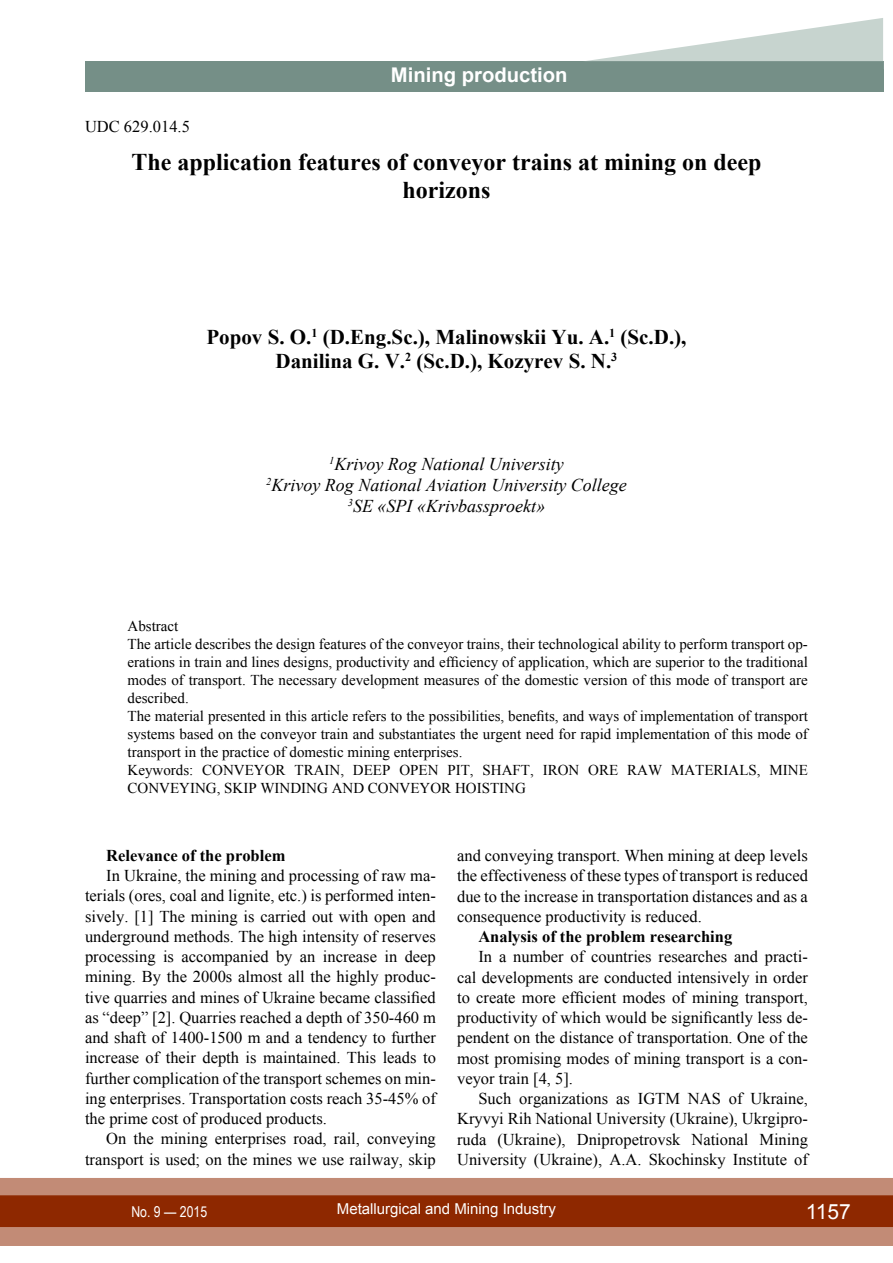
<style>
.page{position:relative;width:893px;height:1263px;background:#fff}
.page>*{position:absolute;margin:0;border:0;box-sizing:border-box;transform-origin:0 0}
.t1{font:700 24px/28.5px "Times New Roman";color:#000;text-align:center}
.t2{font:700 21px/24px "Times New Roman";color:#000;text-align:center}
.t3{font:21px "Arial";color:#fff}
.t4{font:700 20.25px "Arial";color:#fff}
.t5{font:italic 18px/21px "Times New Roman";color:#000;text-align:center}
.t6{font:16.5px/20.2px "Times New Roman";color:#000;text-align:justify}
.t7{font:700 16.5px "Times New Roman";color:#000}
.t8{font:15px/18px "Times New Roman";color:#000}
.t9{font:15px "Arial";color:#fff}
.t10{font:15px "Arial Narrow";color:#fff}
</style>
<div class="page">
<div style="left:0;top:1178px;width:893px;height:68px;background:#c28b76"></div>
<div style="left:0;top:1195px;width:893px;height:32px;background:#8e2800;border:2px solid #8e2800"></div>
<div style="left:85px;top:61px;width:798px;height:31px;background:#758f87"></div>
<svg style="left:586px;top:18px;width:297px;height:44px"></svg>
<p class="t4" style="left:391px;top:61px;width:178px">Mining production</p>
<p class="t6" style="left:85px;top:117px;width:106px">UDC 629.014.5</p>
<h1 class="t1" style="left:131px;top:147px;width:631px">The application features of conveyor trains at mining on deep horizons</h1>
<p class="t2" style="left:206px;top:324px;width:482px">Popov S. O.<sup>1</sup> (D.Eng.Sc.), Malinowskii Yu. A.<sup>1</sup> (Sc.D.),<br>Danilina G. V.<sup>2</sup> (Sc.D.), Kozyrev S. N.<sup>3</sup></p>
<p class="t5" style="left:266px;top:453px;width:362px"><sup>1</sup>Krivoy Rog National University<br><sup>2</sup>Krivoy Rog National Aviation University College<br><sup>3</sup>SE «SPI «Krivbassproekt»</p>
<p class="t8" style="left:128px;top:617px;width:683px">Abstract<br>The article describes the design features of the conveyor trains, their technological ability to perform transport op&shy;erations in train and lines designs, productivity and efficiency of application, which are superior to the traditional modes of transport. The necessary development measures of the domestic version of this mode of transport are described.<br>The material presented in this article refers to the possibilities, benefits, and ways of implementation of transport systems based on the conveyor train and substantiates the urgent need for rapid implementation of this mode of transport in the practice of domestic mining enterprises.<br>Keywords: con</p>
<p class="t8" style="left:234px;top:761px;width:43px">veyor</p>
<p class="t8" style="left:294px;top:761px;width:11px">train</p>
<p class="t8" style="left:340px;top:761px;width:213px">, deep open pit, shaft, iron</p>
<p class="t8" style="left:588px;top:761px;width:52px">ore raw</p>
<p class="t8" style="left:671px;top:761px;width:12px">mat</p>
<p class="t8" style="left:704px;top:761px;width:76px">erials, min</p>
<p class="t8" style="left:799px;top:761px;width:11px">e</p>
<p class="t8" style="left:128px;top:779px;width:12px">con</p>
<p class="t8" style="left:159px;top:779px;width:112px">veying, skip winding</p>
<p class="t8" style="left:332px;top:779px;width:12px">and</p>
<p class="t8" style="left:368px;top:779px;width:12px">con</p>
<p class="t8" style="left:400px;top:779px;width:76px">veyor hoisting</p>
<p class="t7" style="left:106px;top:844px;width:181px">Relevance of the problem</p>
<p class="t6" style="left:85px;top:865px;width:354px;text-indent:21px">In Ukraine, the mining and processing of raw ma&shy;terials (ores, coal and lignite, etc.) is performed inten&shy;sively. [1] The mining is carried out with open and underground methods. The high intensity of reserves processing is accompanied by an increase in deep mining. By the 2000s almost all the highly produc&shy;tive quarries and mines of Ukraine became classified as “deep” [2]. Quarries reached a depth of 350-460 m and shaft of 1400-1500 m and a tendency to further increase of their depth is maintained. This leads to further complication of the transport schemes on min&shy;ing enterprises. Transportation costs reach 35-45% of the prime cost of produced products.</p>
<p class="t6" style="left:85px;top:1128px;width:352px;text-align:right">On the mining enterprises road, rail, conveying transport is used; on the mines we use railway, skip</p>
<p class="t6" style="left:457px;top:845px;width:352px">and conveying transport. When mining at deep levels the effectiveness of these types of transport is reduced due to the increase in transportation distances and as a consequence productivity is reduced.</p>
<p class="t7" style="left:478px;top:925px;width:255px">Analysis of the problem researching</p>
<p class="t6" style="left:457px;top:946px;width:352px;text-indent:21px">In a number of countries researches and practi&shy;cal developments are conducted intensively in order to create more efficient modes of mining transport, productivity of which would be significantly less de&shy;pendent on the distance of transportation. One of the most promising modes of mining transport is a con&shy;veyor train [4, 5].</p>
<p class="t6" style="left:457px;top:1088px;width:354px;text-indent:21px">Such organizations as IGTM NAS of Ukraine, Kryvyi Rih National University (Ukraine), Ukrgipro&shy;ruda (Ukraine), Dnipropetrovsk National Mining University (Ukraine), A.A. Skochinsky Institute of</p>
<p class="t10" style="left:131px;top:1200px;width:77px">No. 9 — 2015</p>
<p class="t9" style="left:337px;top:1199px;width:221px">Metallurgical and Mining Industry</p>
<p class="t3" style="left:806px;top:1197px;width:47px">1157</p>
</div>
